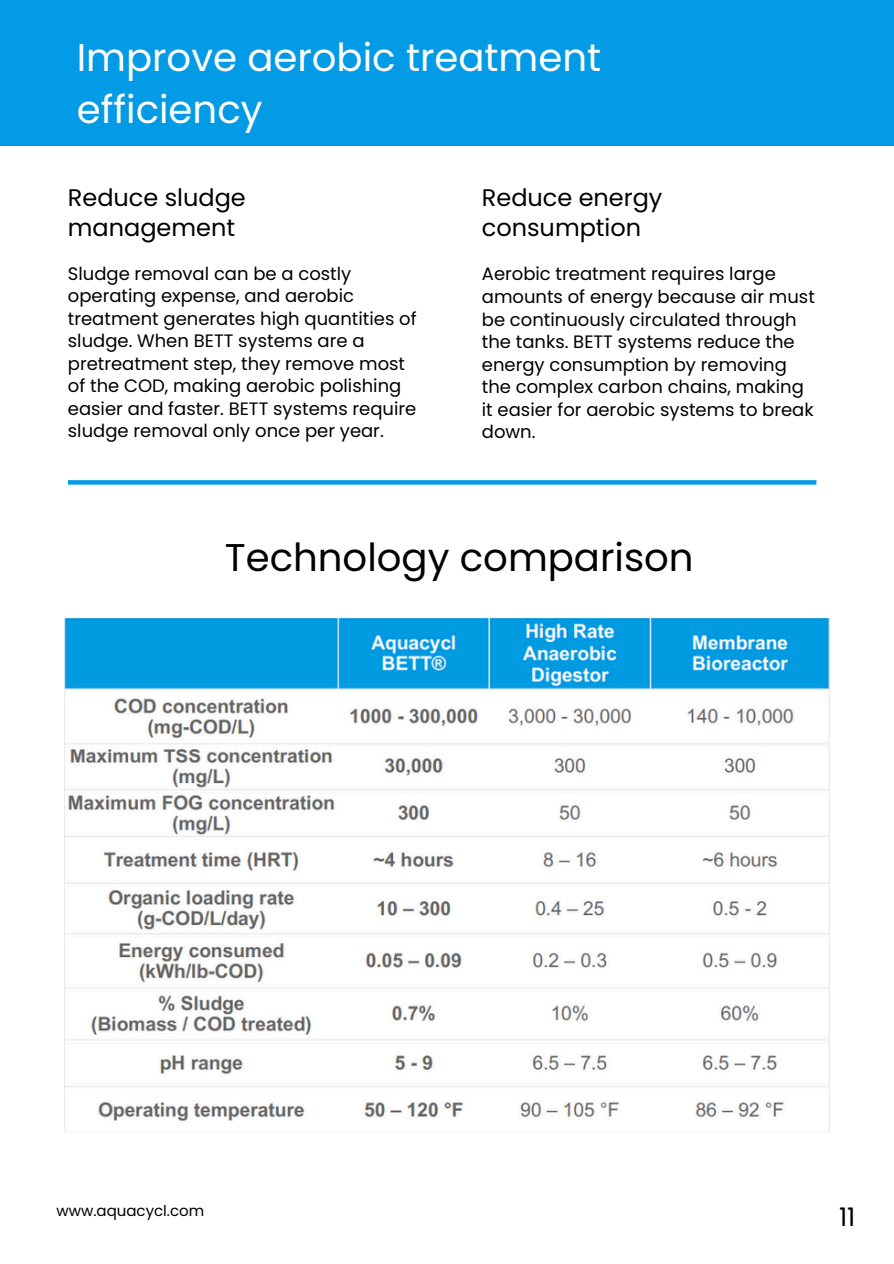
<style>
.page{position:relative;width:894px;height:1264px;background:#fff}
.page>*{position:absolute;margin:0;border:0;box-sizing:border-box;transform-origin:0 0}
.t1{font:38.7px/51.8px "Poppins";color:#fff}
.t2{font:38.7px "Poppins";color:#000}
.t3{font:25.65px "Poppins";color:#000}
.t4{font:24px/30.3px "Poppins";color:#000}
.t5{font:18px/22.5px "Poppins";color:#000}
.t6{font:15px "Poppins";color:#000}
</style>
<div class="page">
<div style="left:0;top:0;width:893px;height:146px;background:#039be5"></div>
<svg style="left:68px;top:480px;width:748px;height:4px;background:#0c9ee5"></svg>
<img style="left:64px;top:619px;width:765px;height:513px">
<h2 class="t1" style="left:77px;top:32px;width:526px">Improve aerobic treatment efficiency</h2>
<h1 class="t4" style="left:68px;top:182px;width:179px">Reduce sludge management</h1>
<p class="t4" style="left:481px;top:182px;width:182px">Reduce energy consumption</p>
<p class="t5" style="left:68px;top:262px;width:350px">Sludge removal can be a costly operating expense, and aerobic treatment generates high quantities of sludge. When BETT systems are a pretreatment step, they remove most of the COD, making aerobic polishing easier and faster. BETT systems require sludge removal only once per year.</p>
<h3 class="t5" style="left:481px;top:263px;width:334px">Aerobic treatment requires large amounts of energy because air must be continuously circulated through the tanks. BETT systems reduce the energy consumption by removing the complex carbon chains, making it easier for aerobic systems to break down.</h3>
<p class="t2" style="left:225px;top:530px;width:470px">Technology comparison</p>
<h2 class="t6" style="left:56px;top:1199px;width:149px">www.aquacycl.com</h2>
<h3 class="t3" style="left:838px;top:1199px;width:18px">11</h3>
</div>
